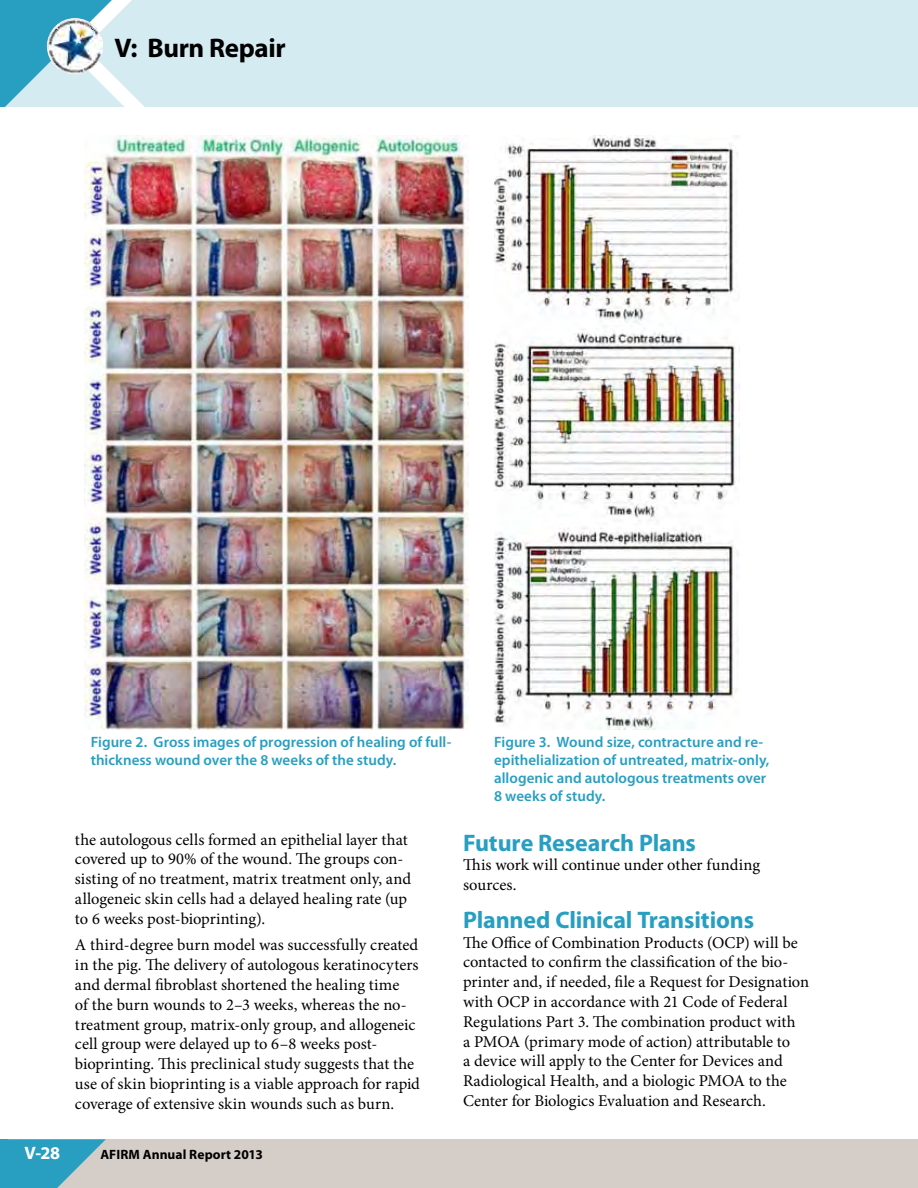
<style>
.page{position:relative;width:918px;height:1188px;background:#fff}
.page>*{position:absolute;margin:0;border:0;box-sizing:border-box;transform-origin:0 0}
.t1{font:700 27px "Myriad Pro";letter-spacing:-.015em;color:#000}
.t2{font:700 24px "Myriad Pro";letter-spacing:-.005em;color:#289ec1}
.t3{font:700 18px "Myriad Pro";color:#fff}
.t4{font:16.5px/19.8px "Minion Pro";color:#000}
.t5{font:600 15px/18px "Myriad Pro";color:#289ec1}
.t6{font:700 13.5px "Myriad Pro";letter-spacing:.005em;color:#000}
</style>
<div class="page">
<div style="left:0;top:1139px;width:918px;height:49px;background:#d5cec8"></div>
<div style="left:125px;top:0;width:793px;height:107px;background:#d4ebf2"></div>
<svg style="left:5px;top:0;width:120px;height:107px;background:#87c8dc"></svg>
<div style="left:0;top:0;width:5px;height:107px;background:#289ec1"></div>
<img style="left:47px;top:18px;width:56px;height:56px;border-radius:28px">
<svg style="left:8px;top:1139px;width:98px;height:49px"></svg>
<div style="left:0;top:1139px;width:8px;height:49px;background:#289ec1"></div>
<img style="left:85px;top:135px;width:384px;height:594px">
<img style="left:494px;top:135px;width:245px;height:594px">
<h1 class="t1" style="left:114px;top:30px;width:173px">V: Burn Repair</h1>
<p class="t3" style="left:25px;top:1141px;width:37px">V-28</p>
<p class="t5" style="left:91px;top:733px;width:362px">Figure 2. Gross images of progression of healing of full&shy;thickness wound over the 8 weeks of the study.</p>
<p class="t5" style="left:494px;top:733px;width:277px">Figure 3. Wound size, contracture and re&shy;epithelialization of untreated, matrix-only, allogenic and autologous treatments over 8 weeks of study.</p>
<p class="t4" style="left:75px;top:830px;width:338px">the autologous cells formed an epithelial layer that covered up to 90% of the wound. The groups con&shy;sisting of no treatment, matrix treatment only, and allogeneic skin cells had a delayed healing rate (up to 6 weeks post-bioprinting).</p>
<p class="t4" style="left:75px;top:935px;width:347px">A third-degree burn model was successfully created in the pig. The delivery of autologous keratinocyters and dermal fibroblast shortened the healing time<br>of the burn wounds to 2–3 weeks, whereas the no&shy;treatment group, matrix-only group, and allogeneic cell group were delayed up to 6–8 weeks post&shy;bioprinting. This preclinical study suggests that the use of skin bioprinting is a viable approach for rapid coverage of extensive skin wounds such as burn.</p>
<p class="t6" style="left:100px;top:1145px;width:164px">AFIRM Annual Report 2013</p>
<h2 class="t2" style="left:463px;top:827px;width:234px">Future Research Plans</h2>
<p class="t4" style="left:463px;top:855px;width:299px">This work will continue under other funding sources.</p>
<h2 class="t2" style="left:463px;top:904px;width:293px">Planned Clinical Transitions</h2>
<p class="t4" style="left:463px;top:932px;width:348px">The Office of Combination Products (OCP) will be contacted to confirm the classification of the bio&shy;printer and, if needed, file a Request for Designation with OCP in accordance with 21 Code of Federal Regulations Part 3. The combination product with<br>a PMOA (primary mode of action) attributable to<br>a device will apply to the Center for Devices and Radiological Health, and a biologic PMOA to the Center for Biologics Evaluation and Research.</p>
</div>
